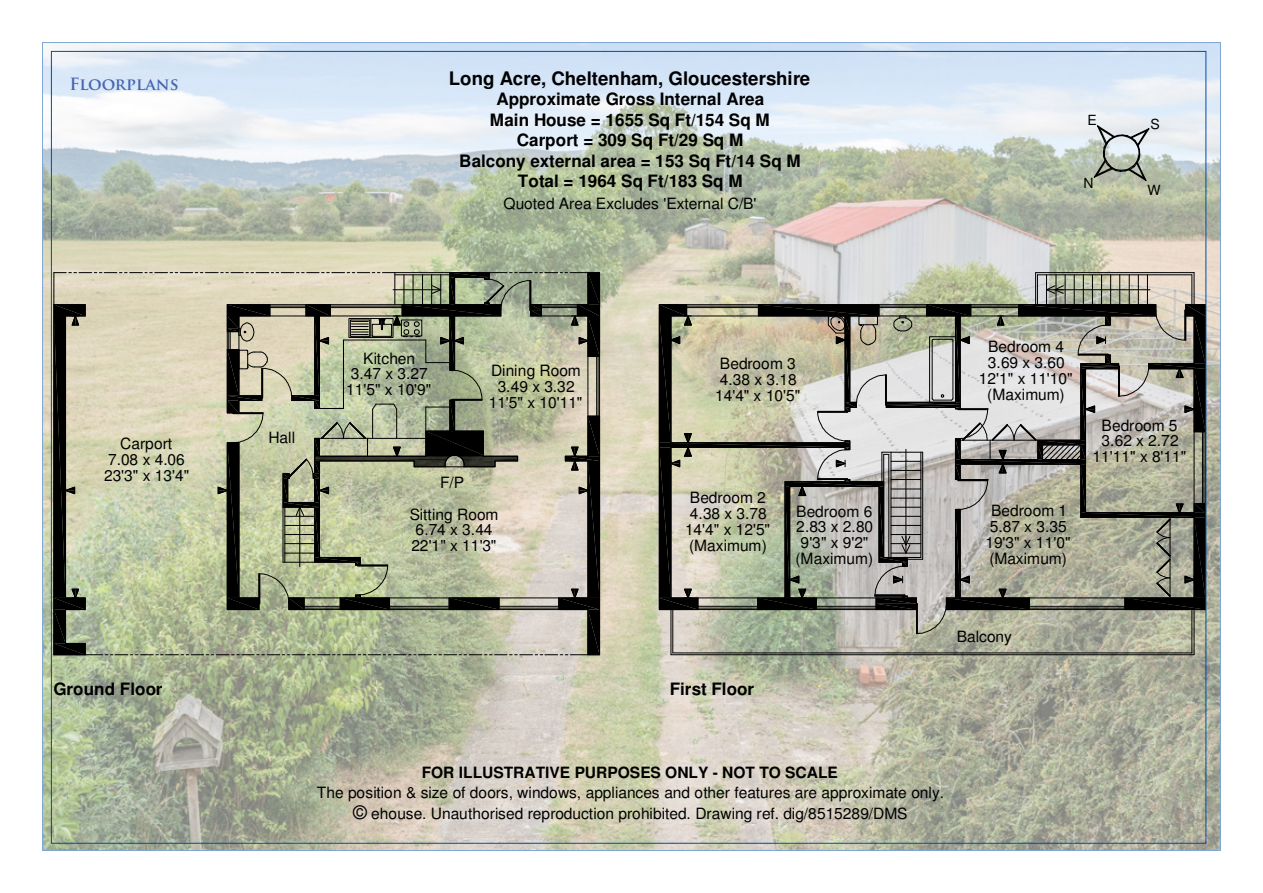
<style>
.page{position:relative;width:1263px;height:893px;background:#fff}
.page>*{position:absolute;margin:0;border:0;box-sizing:border-box;transform-origin:0 0}
.t1{font:700 18.6px "Helvetica";letter-spacing:-.005em;color:#000}
.t2{font:700 17.1px/20.5px "Helvetica";color:#000;text-align:center}
.t3{font:700 16.5px "Trajan Pro";color:#4665af}
.t4{font:15.6px/15.9px "Helvetica";letter-spacing:.005em;color:#000;text-align:center}
.t5{font:700 15.6px "Helvetica";letter-spacing:.005em;color:#000}
.t6{font:13.95px "Helvetica";color:#000}
.s1{font-size:18.6px}
</style>
<div class="page">
<img style="left:44px;top:44px;width:1175px;height:805px">
<hr style="left:673px;top:653px;width:519px;height:1px;background:#000">
<hr style="left:671px;top:654px;width:523px;height:1px;background:#000">
<hr style="left:1037px;top:275px;width:1px;height:30px;background:#000">
<hr style="left:1035px;top:273px;width:1px;height:32px;background:#000">
<hr style="left:1046px;top:275px;width:1px;height:30px;background:#000">
<hr style="left:1056px;top:275px;width:1px;height:30px;background:#000">
<hr style="left:1065px;top:275px;width:1px;height:30px;background:#000">
<hr style="left:1074px;top:275px;width:1px;height:30px;background:#000">
<hr style="left:1083px;top:275px;width:1px;height:30px;background:#000">
<hr style="left:1092px;top:275px;width:1px;height:30px;background:#000">
<hr style="left:1101px;top:275px;width:1px;height:30px;background:#000">
<hr style="left:1110px;top:275px;width:1px;height:30px;background:#000">
<hr style="left:1119px;top:275px;width:1px;height:30px;background:#000">
<hr style="left:1129px;top:275px;width:1px;height:30px;background:#000">
<hr style="left:1138px;top:275px;width:1px;height:30px;background:#000">
<hr style="left:1147px;top:275px;width:1px;height:30px;background:#000">
<hr style="left:1037px;top:275px;width:155px;height:1px;background:#000">
<hr style="left:1035px;top:272px;width:159px;height:1px;background:#000">
<hr style="left:1194px;top:273px;width:1px;height:32px;background:#000">
<hr style="left:1191px;top:275px;width:1px;height:30px;background:#000">
<svg style="left:1047px;top:285px;width:17px;height:9px"></svg>
<hr style="left:1054px;top:289px;width:96px;height:1px;background:#000">
<hr style="left:1191px;top:610px;width:1px;height:43px;background:#000">
<hr style="left:1194px;top:610px;width:1px;height:45px;background:#000">
<hr style="left:672px;top:610px;width:1px;height:43px;background:#000">
<hr style="left:671px;top:610px;width:1px;height:45px;background:#000">
<svg style="left:659px;top:304px;width:545px;height:330px;background:#a4a497"></svg>
<svg style="left:1092px;top:124px;width:59px;height:59px;background:#b0b6af"></svg>
<svg style="left:54px;top:272px;width:546px;height:383px;background:#a4a68d"></svg>
<p class="t3" style="left:69px;top:74px;width:111px">Floorplans</p>
<p class="t1" style="left:449px;top:71px;width:363px">Long Acre, Cheltenham, Gloucestershire</p>
<p class="t2" style="left:459px;top:90px;width:343px">Approximate Gross Internal Area<br>Main House = 1655 Sq Ft/154 Sq M<br>Carport = 309 Sq Ft/29 Sq M<br>Balcony external area = 153 Sq Ft/14 Sq M<br>Total = 1964 Sq Ft/183 Sq M</p>
<p class="t4" style="left:503px;top:197px;width:255px">Quoted Area Excludes 'External C/B'</p>
<p class="t6" style="left:1087px;top:114px;width:11px">E</p>
<p class="t6" style="left:1083px;top:178px;width:12px">N</p>
<p class="t6" style="left:1150px;top:118px;width:11px">S</p>
<p class="t6" style="left:1147px;top:184px;width:15px">W</p>
<p class="t4" style="left:104px;top:437px;width:87px">Carport<br>7.08 x 4.06<br>23'3" x 13'4"</p>
<p class="t4" style="left:268px;top:431px;width:28px">Hall</p>
<p class="t4" style="left:346px;top:352px;width:87px">Kitchen<br>3.47 x 3.27<br>11'5" x 10'9"</p>
<p class="t4" style="left:489px;top:364px;width:95px">Dining Room<br>3.49 x 3.32<br>11'5" x 10'11"</p>
<p class="t4" style="left:410px;top:468px;width:90px;line-height:31.7px">F/P<br>Sitting Room</p>
<p class="t4" style="left:412px;top:523px;width:86px;text-align:left">6.74 x 3.44<br>22'1" x 11'3"</p>
<p class="t4" style="left:715px;top:357px;width:87px">Bedroom 3<br>4.38 x 3.18<br>14'4" x 10'5"</p>
<p class="t4" style="left:685px;top:491px;width:86px">Bedroom 2<br>4.38 x 3.78<br>14'4" x 12'5" (Maximum)</p>
<p class="t4" style="left:795px;top:505px;width:79px">Bedroom 6<br>2.83 x 2.80<br>9'3" x 9'2" (Maximum)</p>
<p class="t2" style="left:54px;top:680px;width:110px">Ground Floor</p>
<p class="t2" style="left:670px;top:680px;width:86px">First Floor</p>
<p class="t4" style="left:979px;top:340px;width:95px">Bedroom 4<br>3.69 x 3.60<br>12'1" x 11'10" (Maximum)</p>
<p class="t4" style="left:985px;top:504px;width:87px">Bedroom 1<br>5.87 x 3.35<br>19'3" x 11'0" (Maximum)</p>
<p class="t4" style="left:1092px;top:419px;width:95px">Bedroom 5<br>3.62 x 2.72<br>11'11" x 8'11"</p>
<p class="t4" style="left:957px;top:630px;width:57px">Balcony</p>
<p class="t5" style="left:422px;top:766px;width:418px">FOR ILLUSTRATIVE PURPOSES ONLY - NOT TO SCALE</p>
<p class="t4" style="left:317px;top:784px;width:629px;line-height:21.1px">The position &amp; size of doors, windows, appliances and other features are approximate only. <span class="s1">©</span> ehouse. Unauthorised reproduction prohibited. Drawing ref. dig/8515289/DMS</p>
</div>
